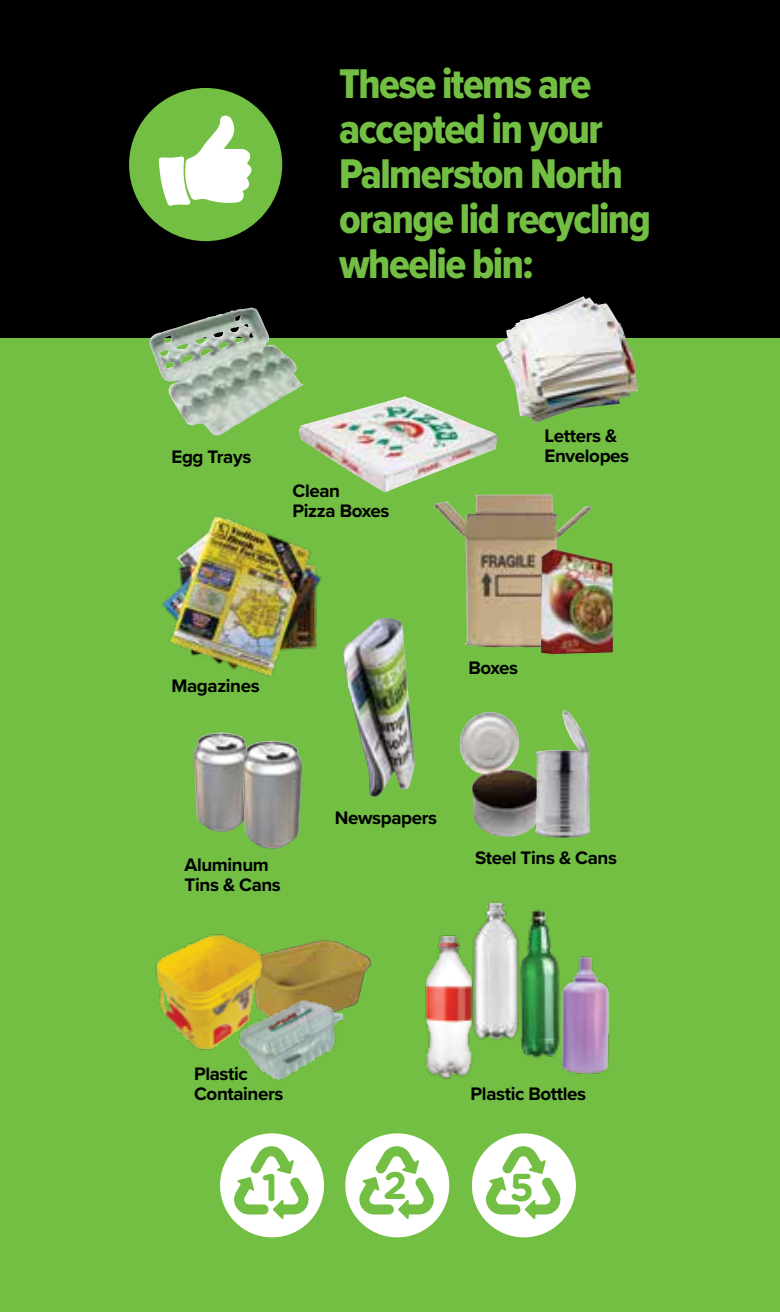
<style>
.page{position:relative;width:780px;height:1312px;background:#fff}
.page>*{position:absolute;margin:0;border:0;box-sizing:border-box;transform-origin:0 0}
.t1{font:43px/45px "Proxima Nova Cond Extrabld";letter-spacing:-.035em;color:#72bf44}
.t2{font:700 38.75px "Gotham Rounded";color:#72bf44}
.t3{font:700 38.25px "Gotham Rounded";color:#72bf44}
.t4{font:700 18.75px/20px "Proxima Nova";letter-spacing:-.02em;color:#000}
</style>
<div class="page">
<div style="left:0;top:0;width:780px;height:1311px;background:#000"></div>
<div style="left:0;top:338px;width:780px;height:973px;background:#72bf44"></div>
<img style="left:300px;top:396px;width:198px;height:97px">
<img style="left:162px;top:516px;width:160px;height:160px">
<img style="left:433px;top:494px;width:159px;height:153px">
<img style="left:496px;top:296px;width:142px;height:127px">
<img style="left:343px;top:618px;width:72px;height:179px">
<img style="left:149px;top:307px;width:154px;height:129px">
<img style="left:541px;top:549px;width:72px;height:105px">
<img style="left:193px;top:732px;width:52px;height:99px">
<img style="left:242px;top:740px;width:60px;height:108px">
<img style="left:459px;top:712px;width:76px;height:124px">
<img style="left:535px;top:710px;width:55px;height:127px">
<img style="left:475px;top:901px;width:40px;height:139px">
<img style="left:342px;top:943px;width:29px;height:78px">
<div style="left:220px;top:1133px;width:104px;height:103px;background:#fff;border-radius:50%"></div>
<svg style="left:234px;top:1145px;width:76px;height:73px"></svg>
<div style="left:345px;top:1133px;width:104px;height:103px;background:#fff;border-radius:50%"></div>
<svg style="left:359px;top:1145px;width:76px;height:73px"></svg>
<div style="left:472px;top:1133px;width:104px;height:103px;background:#fff;border-radius:50%"></div>
<svg style="left:485px;top:1145px;width:76px;height:73px"></svg>
<img style="left:156px;top:934px;width:186px;height:147px">
<img style="left:515px;top:909px;width:45px;height:149px">
<img style="left:425px;top:935px;width:50px;height:144px">
<img style="left:561px;top:956px;width:49px;height:117px">
<div style="left:129px;top:88px;width:153px;height:153px;background:#72bf44;border-radius:50%"></div>
<svg style="left:159px;top:115px;width:93px;height:91px"></svg>
<h1 class="t1" style="left:339px;top:60px;width:313px">These items are accepted in your<br>Palmerston North orange lid recycling wheelie bin:</h1>
<p class="t4" style="left:171px;top:446px;width:81px">Egg Trays</p>
<p class="t4" style="left:292px;top:480px;width:98px">Clean<br>Pizza Boxes</p>
<p class="t4" style="left:544px;top:425px;width:86px">Letters &amp;<br>Envelopes</p>
<p class="t4" style="left:171px;top:675px;width:90px">Magazines</p>
<p class="t4" style="left:184px;top:853px;width:98px">Aluminum<br>Tins &amp; Cans</p>
<p class="t4" style="left:468px;top:656px;width:51px">Boxes</p>
<p class="t4" style="left:335px;top:806px;width:104px">Newspapers</p>
<p class="t4" style="left:475px;top:846px;width:143px">Steel Tins &amp; Cans</p>
<p class="t4" style="left:194px;top:1062px;width:91px">Plastic<br>Containers</p>
<p class="t4" style="left:470px;top:1082px;width:117px">Plastic Bottles</p>
<h3 class="t3" style="left:262px;top:1159px;width:18px">1</h3>
<h3 class="t3" style="left:383px;top:1157px;width:25px">2</h3>
<h2 class="t2" style="left:509px;top:1158px;width:26px">5</h2>
</div>
